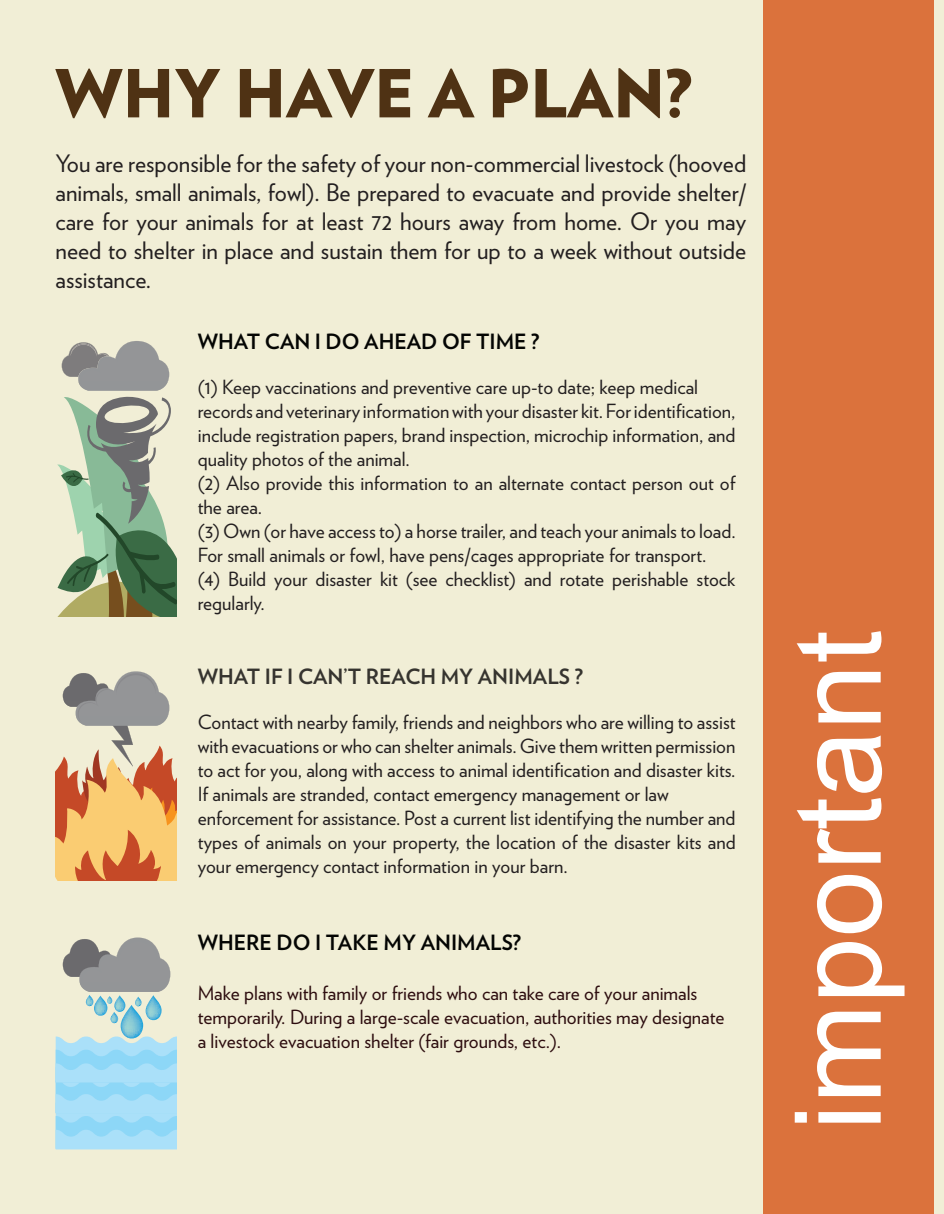
<style>
.page{position:relative;width:944px;height:1214px;background:#f1eed6}
.page>*{position:absolute;margin:0;border:0;box-sizing:border-box;transform-origin:0 0}
.t1{font:120px "Arial";color:#fff}
.Page_heading{font:900 66px "Verlag";color:#4f3214}
.t2{font:24px/28.8px "Verlag";color:#231f20;text-align:justify}
.Subhead{font:700 21px "Verlag";color:#040503}
.t3{font:700 21px "Verlag";color:#36342f}
.t4{font:19.5px/24px "Verlag";color:#231f20;text-align:justify}
.t5{font:19.5px/24px "Verlag";color:#2d0d0f}
</style>
<div class="page">
<div style="left:763px;top:0;width:170px;height:1214px;background:#db723c"></div>
<svg style="left:57px;top:341px;width:120px;height:276px"></svg>
<svg style="left:56px;top:671px;width:121px;height:209px"></svg>
<svg style="left:56px;top:937px;width:121px;height:212px"></svg>
<p class="Page_heading" style="left:55px;top:39px;width:638px">WHY HAVE A PLAN?</p>
<p class="t2" style="left:56px;top:148px;width:692px">You are responsible for the safety of your non-commercial livestock (hooved animals, small animals, fowl). Be prepared to evacuate and provide shelter/ care for your animals for at least 72 hours away from home. Or you may need to shelter in place and sustain them for up to a week without outside assistance.</p>
<p class="Subhead" style="left:198px;top:325px;width:343px">WHAT CAN I DO AHEAD OF TIME ?</p>
<p class="t4" style="left:198px;top:374px;width:502px">(1) Keep vaccinations and preventive care up-to date; keep medical</p>
<p class="t4" style="left:198px;top:398px;width:539px">records and veterinary information with your disaster kit. For identification, include registration papers, brand inspection, microchip information, and quality photos of the animal.</p>
<p class="t4" style="left:198px;top:470px;width:539px">(2) Also provide this information to an alternate contact person out of the area.</p>
<p class="t4" style="left:198px;top:518px;width:539px">(3) Own (or have access to) a horse trailer, and teach your animals to load.<br>For small animals or fowl, have pens/cages appropriate for transport.</p>
<p class="t4" style="left:198px;top:566px;width:539px">(4) Build your disaster kit (see checklist) and rotate perishable stock regularly.</p>
<p class="t3" style="left:198px;top:660px;width:387px">WHAT IF I CAN’T REACH MY ANIMALS ?</p>
<p class="t4" style="left:198px;top:709px;width:539px">Contact with nearby family, friends and neighbors who are willing to assist with evacuations or who can shelter animals. Give them written permission to act for you, along with access to animal identification and disaster kits.<br>If animals are stranded, contact emergency management or law</p>
<p class="t4" style="left:198px;top:805px;width:539px">enforcement for assistance. Post a current list identifying the number and types of animals on your property, the location of the disaster kits and your emergency contact information in your barn.</p>
<p class="Subhead" style="left:198px;top:926px;width:325px">WHERE DO I TAKE MY ANIMALS?</p>
<p class="t5" style="left:198px;top:979px;width:528px">Make plans with family or friends who can take care of your animals temporarily. During a large-scale evacuation, authorities may designate a livestock evacuation shelter (fair grounds, etc.).</p>
<p class="t1" style="left:760px;top:1130px;width:502px;rotate:-90deg">important</p>
</div>
